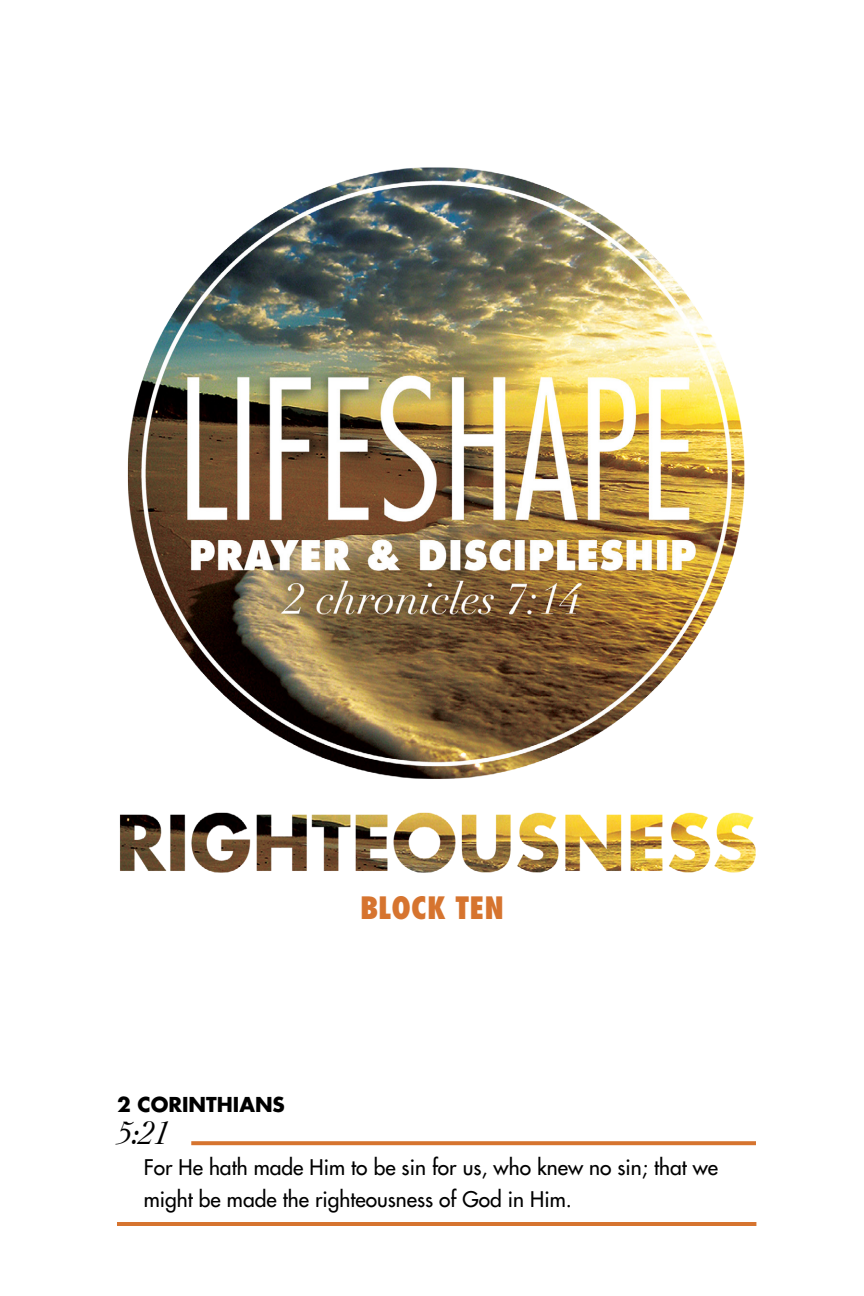
<style>
.page{position:relative;width:864px;height:1296px;background:#fff}
.page>*{position:absolute;margin:0;border:0;box-sizing:border-box;transform-origin:0 0}
.t1{font:italic 34px "Cochin";color:#000}
.t2{font:800 condensed 30px "Futura Std";color:#d6742f}
.t3{font:500 21px/32px "Futura Std";color:#000}
.t4{font:700 20px "Futura Std";color:#000}
</style>
<div class="page">
<hr style="left:117px;top:1222px;width:639px;height:4px;background:#d6742f">
<svg style="left:191px;top:1141px;width:565px;height:4px;background:#d87b39"></svg>
<img style="left:127px;top:167px;width:618px;height:612px">
<img style="left:119px;top:812px;width:637px;height:61px">
<p class="t4" style="left:117px;top:1091px;width:169px">2 CORINTHIANS</p>
<p class="t1" style="left:117px;top:1110px;width:54px">5:21</p>
<p class="t2" style="left:360px;top:889px;width:145px">BLOCK TEN</p>
<p class="t3" style="left:144px;top:1152px;width:576px">For He hath made Him to be sin for us, who knew no sin; that we might be made the righteousness of God in Him.</p>
</div>
